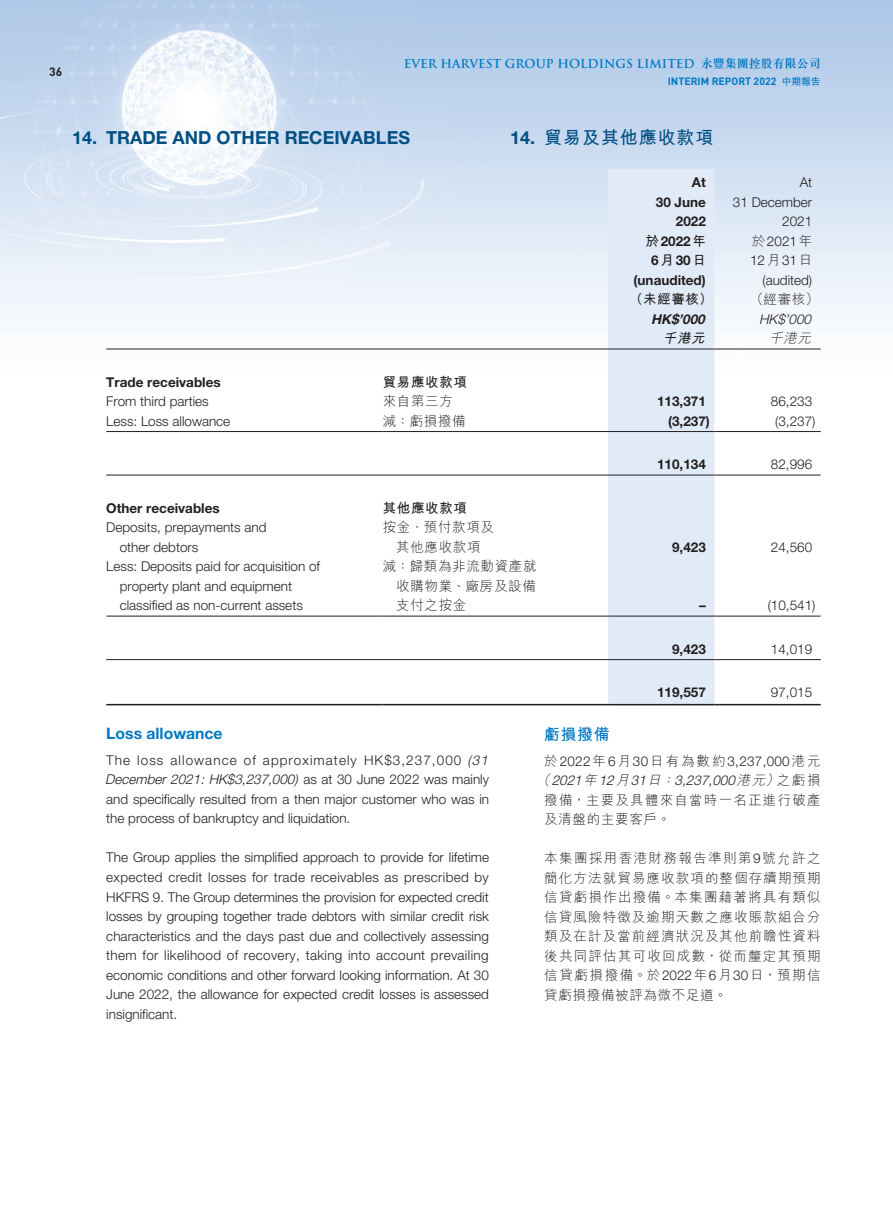
<style>
.page{position:relative;width:893px;height:1212px;background:#fff}
.page>*{position:absolute;margin:0;border:0;box-sizing:border-box;transform-origin:0 0}
._01_H1{font:700 18px "Helvetica Neue LT Std";color:#004f83}
._01_H1-2{font:700 18px "M Hei HK";letter-spacing:.05em;color:#004f83}
._02_H2{font:700 15.75px "Helvetica Neue LT Std";color:#0079c2}
._02_H2-2{font:700 15.75px "M Hei HK";color:#0079c2}
._00_txt{font:300 13.5px/19.5px "Helvetica Neue LT Std";color:#231f20}
._50_Table_txt{font:300 13.5px "Helvetica Neue LT Std";color:#231f20}
._00_txt-2{font:300 13.5px/19.5px "M Hei HK";letter-spacing:.09em;color:#231f20;text-align:justify}
._50_Table_txt-2{font:700 13.5px "Helvetica Neue LT Std";color:#231f20}
._50_Table_txt-3{font:300 13.5px "M Hei HK";letter-spacing:.05em;color:#231f20}
._00_txt-3{font:italic 300 13.5px "Helvetica Neue LT Std";color:#231f20}
._00_txt-4{font:300 13.5px "Helvetica Neue LT Std";letter-spacing:.02em;color:#231f20}
._50_Table_txt-4{font:700 13.5px "M Hei HK";letter-spacing:.05em;color:#231f20}
._00_txt-5{font:300 13.5px "M Hei HK";letter-spacing:.05em;color:#231f20}
._50_Table_txt-5{font:italic 700 13.5px "Helvetica Neue LT Std";color:#231f20}
._50_Table_txt-6{font:italic 300 13.5px "Helvetica Neue LT Std";color:#231f20}
._50_Table_txt-7{font:italic 700 13.5px "M Hei HK";color:#231f20}
._50_Table_txt-8{font:italic 300 13.5px "M Hei HK";color:#231f20}
.t1{font:700 12px "Trajan Pro";color:#0079c2}
.t2{font:700 12px "DIN Pro";color:#231f20}
.t3{font:700 10.5px "DIN Pro";color:#0079c2}
.s1{font-family:"M Sung HK"}
.s2{font-family:"M Hei HK";font-size:9.75px}
.s3{font-family:"Helvetica Neue LT Std"}
.s4{font-family:"M Hei HK"}
.s5{font-style:italic}
.s6{font-family:"M Hei HK";font-style:normal}
</style>
<div class="page">
<img style="left:0;top:0;width:893px;height:706px">
<div style="left:608px;top:169px;width:106px;height:535px;background:#e1ebf7"></div>
<hr style="left:106px;top:349px;width:277px;height:1px;background:#231f20">
<hr style="left:383px;top:349px;width:225px;height:1px;background:#231f20">
<hr style="left:608px;top:349px;width:106px;height:1px;background:#231f20">
<hr style="left:714px;top:349px;width:107px;height:1px;background:#231f20">
<hr style="left:106px;top:431px;width:277px;height:1px;background:#231f20">
<hr style="left:383px;top:431px;width:225px;height:1px;background:#231f20">
<hr style="left:608px;top:431px;width:106px;height:1px;background:#231f20">
<hr style="left:714px;top:431px;width:107px;height:1px;background:#231f20">
<hr style="left:106px;top:475px;width:277px;height:1px;background:#231f20">
<hr style="left:383px;top:475px;width:225px;height:1px;background:#231f20">
<hr style="left:608px;top:475px;width:106px;height:1px;background:#231f20">
<hr style="left:714px;top:475px;width:107px;height:1px;background:#231f20">
<hr style="left:106px;top:616px;width:277px;height:1px;background:#231f20">
<hr style="left:383px;top:616px;width:225px;height:1px;background:#231f20">
<hr style="left:608px;top:616px;width:106px;height:1px;background:#231f20">
<hr style="left:714px;top:616px;width:107px;height:1px;background:#231f20">
<hr style="left:106px;top:659px;width:277px;height:1px;background:#231f20">
<hr style="left:383px;top:659px;width:225px;height:1px;background:#231f20">
<hr style="left:608px;top:659px;width:106px;height:1px;background:#231f20">
<hr style="left:714px;top:659px;width:107px;height:1px;background:#231f20">
<hr style="left:106px;top:704px;width:277px;height:1px;background:#231f20">
<hr style="left:383px;top:704px;width:225px;height:1px;background:#231f20">
<hr style="left:608px;top:704px;width:106px;height:1px;background:#231f20">
<hr style="left:714px;top:704px;width:107px;height:1px;background:#231f20">
<p class="t2" style="left:49px;top:63px;width:15px">36</p>
<p class="t1" style="left:404px;top:56px;width:418px">EVER HARVEST GROUP HOLDINGS LIMITED <span class="s1">永豐集團控股有限公司</span></p>
<p class="t3" style="left:668px;top:74px;width:154px">INTERIM REPORT 2022 <span class="s2">中期報告</span></p>
<p class="_01_H1" style="left:72px;top:126px;width:339px">14. TRADE AND OTHER RECEIVABLES</p>
<p class="_01_H1-2" style="left:510px;top:124px;width:205px"><span class="s3">14.</span> 貿易及其他應收款項</p>
<p class="_50_Table_txt-2" style="left:692px;top:174px;width:15px">At</p>
<p class="_50_Table_txt-2" style="left:656px;top:193px;width:52px">30 June</p>
<p class="_50_Table_txt-2" style="left:676px;top:213px;width:32px">2022</p>
<p class="_50_Table_txt-2" style="left:645px;top:232px;width:62px"><span class="s4">於</span>2022<span class="s4">年</span></p>
<p class="_50_Table_txt-2" style="left:651px;top:252px;width:56px">6<span class="s4">月</span>30<span class="s4">日</span></p>
<p class="_50_Table_txt" style="left:800px;top:174px;width:14px">At</p>
<p class="_50_Table_txt" style="left:733px;top:194px;width:81px">31 December</p>
<p class="_50_Table_txt" style="left:782px;top:213px;width:32px">2021</p>
<p class="_50_Table_txt" style="left:752px;top:233px;width:62px"><span class="s4">於</span>2021<span class="s4">年</span></p>
<p class="_50_Table_txt" style="left:750px;top:252px;width:64px">12<span class="s4">月</span>31<span class="s4">日</span></p>
<p class="_50_Table_txt-2" style="left:634px;top:271px;width:74px">(unaudited)</p>
<p class="_50_Table_txt" style="left:762px;top:272px;width:51px">(audited)</p>
<p class="_50_Table_txt-4" style="left:630px;top:289px;width:85px">（未經審核）</p>
<p class="_50_Table_txt-3" style="left:750px;top:292px;width:70px">（經審核）</p>
<p class="_50_Table_txt-5" style="left:651px;top:310px;width:58px">HK$’000</p>
<p class="_50_Table_txt-6" style="left:759px;top:311px;width:57px">HK$’000</p>
<p class="_50_Table_txt-7" style="left:663px;top:328px;width:47px">千港元</p>
<p class="_50_Table_txt-8" style="left:769px;top:331px;width:46px">千港元</p>
<p class="_50_Table_txt-2" style="left:106px;top:373px;width:116px">Trade receivables</p>
<p class="_50_Table_txt-4" style="left:383px;top:372px;width:86px">貿易應收款項</p>
<p class="_50_Table_txt" style="left:106px;top:393px;width:104px">From third parties</p>
<p class="_50_Table_txt-3" style="left:383px;top:394px;width:72px">來自第三方</p>
<p class="_50_Table_txt-2" style="left:657px;top:393px;width:50px">113,371</p>
<p class="_50_Table_txt" style="left:771px;top:393px;width:43px">86,233</p>
<p class="_50_Table_txt" style="left:106px;top:413px;width:126px">Less: Loss allowance</p>
<p class="_50_Table_txt-3" style="left:383px;top:414px;width:85px">減：虧損撥備</p>
<p class="_50_Table_txt-2" style="left:668px;top:412px;width:43px">(3,237)</p>
<p class="_50_Table_txt" style="left:775px;top:413px;width:42px">(3,237)</p>
<p class="_50_Table_txt-2" style="left:657px;top:456px;width:50px">110,134</p>
<p class="_50_Table_txt" style="left:771px;top:456px;width:43px">82,996</p>
<p class="_50_Table_txt-2" style="left:106px;top:499px;width:115px">Other receivables</p>
<p class="_50_Table_txt-4" style="left:383px;top:498px;width:86px">其他應收款項</p>
<p class="_50_Table_txt" style="left:106px;top:519px;width:162px">Deposits, prepayments and</p>
<p class="_50_Table_txt" style="left:120px;top:539px;width:80px">other debtors</p>
<p class="_50_Table_txt-3" style="left:383px;top:520px;width:113px">按金、預付款項及</p>
<p class="_50_Table_txt-3" style="left:396px;top:540px;width:86px">其他應收款項</p>
<p class="_50_Table_txt-2" style="left:672px;top:538px;width:35px">9,423</p>
<p class="_50_Table_txt" style="left:771px;top:539px;width:43px">24,560</p>
<p class="_50_Table_txt" style="left:106px;top:558px;width:215px">Less: Deposits paid for acquisition of</p>
<p class="_50_Table_txt" style="left:120px;top:578px;width:174px">property plant and equipment</p>
<p class="_50_Table_txt" style="left:120px;top:597px;width:185px">classified as non-current assets</p>
<p class="_50_Table_txt-3" style="left:383px;top:559px;width:155px">減：歸類為非流動資產就</p>
<p class="_50_Table_txt-3" style="left:396px;top:579px;width:141px">收購物業、廠房及設備</p>
<p class="_50_Table_txt-3" style="left:396px;top:598px;width:72px">支付之按金</p>
<p class="_50_Table_txt-2" style="left:699px;top:597px;width:8px">–</p>
<p class="_50_Table_txt" style="left:768px;top:597px;width:49px">(10,541)</p>
<p class="_50_Table_txt-2" style="left:672px;top:640px;width:35px">9,423</p>
<p class="_50_Table_txt" style="left:771px;top:641px;width:43px">14,019</p>
<p class="_50_Table_txt-2" style="left:657px;top:684px;width:50px">119,557</p>
<p class="_50_Table_txt" style="left:771px;top:684px;width:43px">97,015</p>
<p class="_02_H2" style="left:106px;top:723px;width:118px">Loss allowance</p>
<p class="_00_txt" style="left:105px;top:750px;width:388px">The loss allowance of approximately HK$3,237,000 <span class="s5">(31<br>December2021:HK$3,237,000)</span> as at 30 June 2022 was mainly and specifically resulted from a then major customer who was in the process of bankruptcy and liquidation.</p>
<p class="_00_txt" style="left:106px;top:848px;width:384px;text-align:justify">The Group applies the simplified approach to provide for lifetime expected credit losses for trade receivables as prescribed by HKFRS 9. The Group determines the provision for expected credit losses by grouping together trade debtors with similar credit risk characteristics and the days past due and collectively assessing them for likelihood of recovery, taking into account prevailing economic conditions and other forward looking information. At 30<br>June 2022, the allowance for expected credit losses is assessed insignificant.</p>
<p class="_02_H2-2" style="left:544px;top:722px;width:67px">虧損撥備</p>
<p class="_00_txt-4" style="left:544px;top:753px;width:278px"><span class="s4">於</span>2022<span class="s4">年</span>6<span class="s4">月</span>30<span class="s4">日有為數約</span>3,237,000<span class="s4">港元</span></p>
<p class="_00_txt-3" style="left:536px;top:772px;width:286px"><span class="s4">（</span>2021<span class="s4">年</span>12<span class="s4">月</span> 31<span class="s4">日：</span>3,237,000<span class="s4">港元）</span><span class="s6">之虧損</span></p>
<p class="_00_txt-2" style="left:544px;top:790px;width:278px">撥備，主要及具體來自當時一名正進行破產</p>
<p class="_00_txt-5" style="left:544px;top:812px;width:128px">及清盤的主要客戶。</p>
<p class="_00_txt-2" style="left:544px;top:848px;width:278px">本集團採用香港財務報告準則第<span class="s3">9</span>號允許之簡化方法就貿易應收款項的整個存續期預期信貸虧損作出撥備。本集團藉著將具有類似信貸風險特徵及逾期天數之應收賬款組合分類及在計及當前經濟狀況及其他前瞻性資料後共同評估其可收回成數，從而釐定其預期信貸虧損撥備。於<span class="s3">2022</span>年<span class="s3">6</span>月<span class="s3">30</span>日，預期信貸虧損撥備被評為微不足道。</p>
</div>
